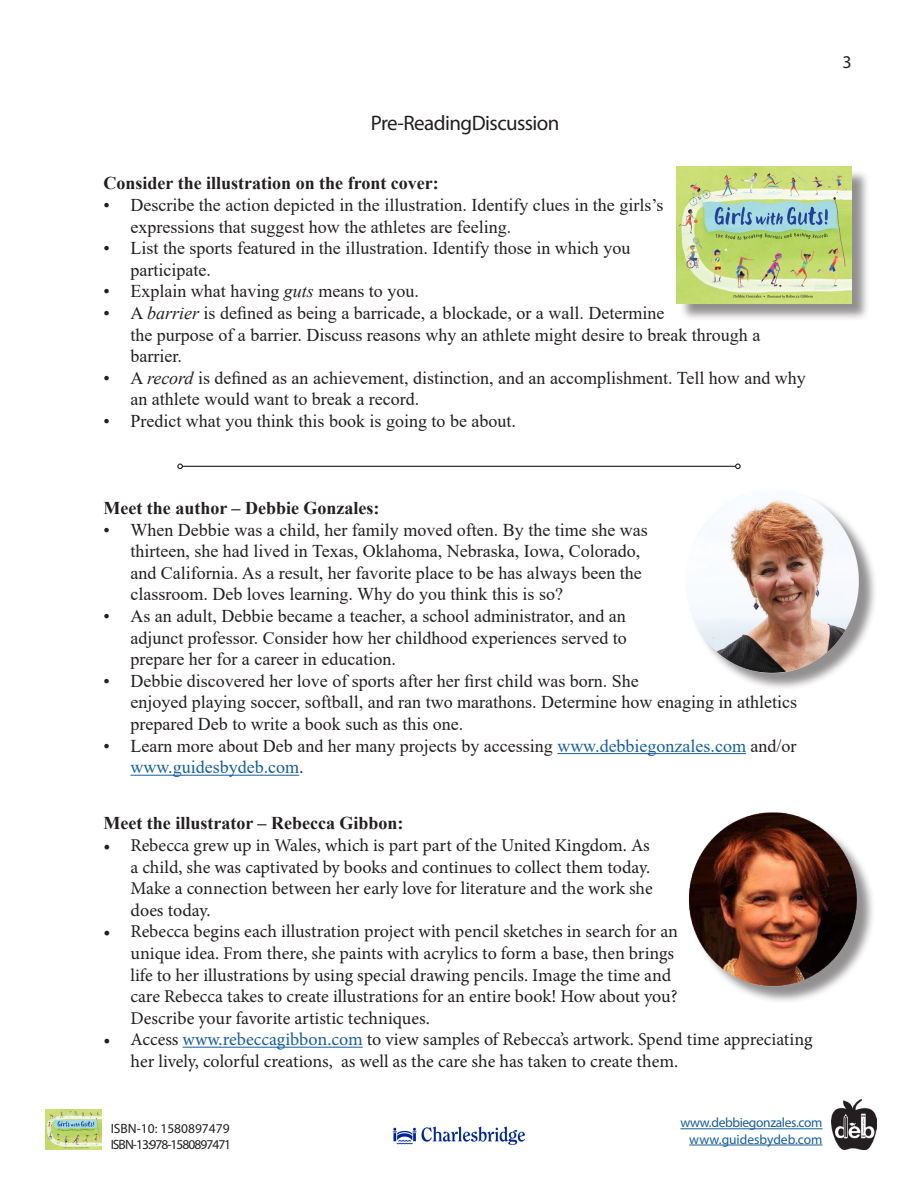
<style>
.page{position:relative;width:918px;height:1188px;background:#fff}
.page>*{position:absolute;margin:0;border:0;box-sizing:border-box;transform-origin:0 0}
.t1{font:21px "Myriad Pro";letter-spacing:-.03em;color:#231f20}
.t2{font:18px/21.6px "Times New Roman";color:#231f20}
.t3{font:18px/21.6px "Minion Pro";color:#231f20}
.t4{font:700 18px "Times New Roman";color:#231f20}
.t5{font:18px "Myriad Pro";color:#231f20}
.t6{font:13.5px/16.2px "Myriad Pro";letter-spacing:-.015em;color:#175d9e;text-align:right}
.t7{font:13.5px/16.2px "Myriad Pro";letter-spacing:-.07em;color:#231f20}
.s1{font-style:italic}
.s2{color:#175d9e}
</style>
<div class="page">
<img style="left:832px;top:1100px;width:44px;height:50px">
<img style="left:46px;top:1110px;width:55px;height:40px">
<hr style="left:680px;top:1128px;width:143px;height:1px;background:#175d9e">
<hr style="left:689px;top:1145px;width:134px;height:1px;background:#175d9e">
<img style="left:392px;top:1126px;width:133px;height:19px">
<div style="left:679px;top:169px;width:191px;height:153px;background:#231f20;opacity:.5"></div>
<img style="left:677px;top:166px;width:174px;height:137px">
<hr style="left:182px;top:466px;width:554px;height:1px;background:#231f20">
<svg style="left:177px;top:464px;width:6px;height:5px"></svg>
<svg style="left:735px;top:464px;width:6px;height:5px"></svg>
<hr style="left:557px;top:753px;width:189px;height:1px;background:#175d9e">
<hr style="left:130px;top:775px;width:169px;height:1px;background:#175d9e">
<div style="left:688px;top:491px;width:190px;height:200px;background:#231f20;opacity:.5"></div>
<img style="left:688px;top:491px;width:176px;height:183px">
<hr style="left:183px;top:1047px;width:180px;height:1px;background:#175d9e">
<div style="left:691px;top:816px;width:184px;height:188px;background:#231f20;opacity:.5"></div>
<img style="left:689px;top:812px;width:180px;height:185px">
<p class="t1" style="left:371px;top:110px;width:190px">Pre-Reading Discussion</p>
<p class="t4" style="left:104px;top:170px;width:337px">Consider the illustration on the front cover:</p>
<p class="t2" style="left:130px;top:194px;width:534px;text-indent:-27px">• Describe the action depicted in the illustration. Identify clues in the girls’s expressions that suggest how the athletes are feeling.</p>
<p class="t2" style="left:130px;top:237px;width:501px;text-indent:-27px">• List the sports featured in the illustration. Identify those in which you participate.</p>
<p class="t2" style="left:104px;top:280px;width:317px">• Explain what having <span class="s1">guts</span> means to you.</p>
<p class="t2" style="left:130px;top:302px;width:631px;text-indent:-27px">• A <span class="s1">barrier</span> is defined as being a barricade, a blockade, or a wall. Determine<br>the purpose of a barrier. Discuss reasons why an athlete might desire to break through a barrier.</p>
<p class="t2" style="left:130px;top:366px;width:677px;text-indent:-27px">• A <span class="s1">record</span> is defined as an achievement, distinction, and an accomplishment. Tell how and why an athlete would want to break a record.</p>
<p class="t2" style="left:104px;top:410px;width:414px">• Predict what you think this book is going to be about.</p>
<p class="t5" style="left:842px;top:51px;width:11px">3</p>
<p class="t4" style="left:104px;top:495px;width:278px">Meet the author – Debbie Gonzales:</p>
<p class="t2" style="left:130px;top:518px;width:519px;text-indent:-27px">• When Debbie was a child, her family moved often. By the time she was thirteen, she had lived in Texas, Oklahoma, Nebraska, Iowa, Colorado, and California. As a result, her favorite place to be has always been the classroom. Deb loves learning. Why do you think this is so?</p>
<p class="t2" style="left:130px;top:605px;width:498px;text-align:justify;text-indent:-27px">• As an adult, Debbie became a teacher, a school administrator, and an adjunct professor. Consider how her childhood experiences served to prepare her for a career in education.</p>
<p class="t2" style="left:130px;top:669px;width:668px;text-indent:-27px">• Debbie discovered her love of sports after her first child was born. She<br>enjoyed playing soccer, softball, and ran two marathons. Determine how enaging in athletics prepared Deb to write a book such as this one.</p>
<p class="t2" style="left:130px;top:734px;width:668px;text-indent:-27px">• Learn more about Deb and her many projects by accessing <span class="s2">www.debbiegonzales.com</span> and/or <span class="s2">www.guidesbydeb.com</span>.</p>
<p class="t4" style="left:104px;top:810px;width:302px">Meet the illustrator – Rebecca Gibbon:</p>
<p class="t3" style="left:130px;top:835px;width:524px;text-indent:-27px">• Rebecca grew up in Wales, which is part part of the United Kingdom. As a child, she was captivated by books and continues to collect them today.<br>Make a connection between her early love for literature and the work she does today.</p>
<p class="t3" style="left:130px;top:921px;width:549px;text-indent:-27px">• Rebecca begins each illustration project with pencil sketches in search for an unique idea. From there, she paints with acrylics to form a base, then brings life to her illustrations by using special drawing pencils. Image the time and care Rebecca takes to create illustrations for an entire book! How about you?<br>Describe your favorite artistic techniques.</p>
<p class="t3" style="left:130px;top:1029px;width:684px;text-indent:-27px">• Access <span class="s2">www.rebeccagibbon.com</span> to view samples of Rebecca’s artwork. Spend time appreciating her lively, colorful creations, as well as the care she has taken to create them.</p>
<p class="t7" style="left:111px;top:1120px;width:122px">ISBN-10: 1580897479<br>ISBN-13: 978-1580897471</p>
<p class="t6" style="left:680px;top:1115px;width:144px">www.debbiegonzales.com www.guidesbydeb.com</p>
</div>
